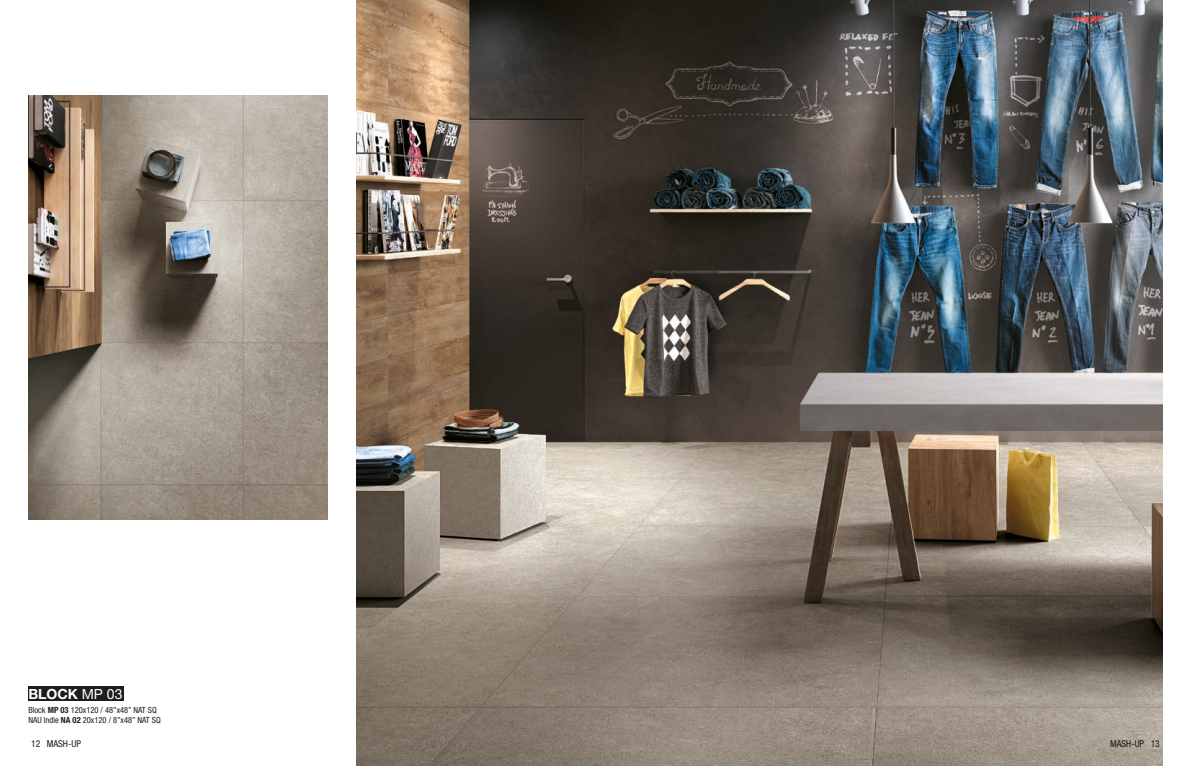
<style>
.page{position:relative;width:1191px;height:766px;background:#fff}
.page>*{position:absolute;margin:0;border:0;box-sizing:border-box;transform-origin:0 0}
.t1{font:700 14px "Helvetica Neue LT Std";color:#fff}
.t2{font:condensed 9.5px "Helvetica Neue LT Std";color:#1d1d1b}
.t3{font:condensed 8.5px/10px "Helvetica Neue LT Std";color:#1d1d1b}
.s1{font-weight:400}
.s2{font-weight:700}
</style>
<div class="page">
<img style="left:356px;top:0;width:806px;height:765px">
<img style="left:28px;top:96px;width:300px;height:423px">
<div style="left:28px;top:686px;width:96px;height:14px;background:#1d1d1b"></div>
<h1 class="t1" style="left:28px;top:684px;width:96px">BLOCK <span class="s1">MP 03</span></h1>
<p class="t3" style="left:28px;top:705px;width:134px">Block <span class="s2">MP 03</span> 120x120 / 48”x48” NAT SQ<br>NAU Indie <span class="s2">NA 02</span> 20x120 / 8”x48” NAT SQ</p>
<p class="t2" style="left:31px;top:738px;width:51px">12 MASH-UP</p>
<p class="t2" style="left:1110px;top:738px;width:51px">MASH-UP 13</p>
</div>
